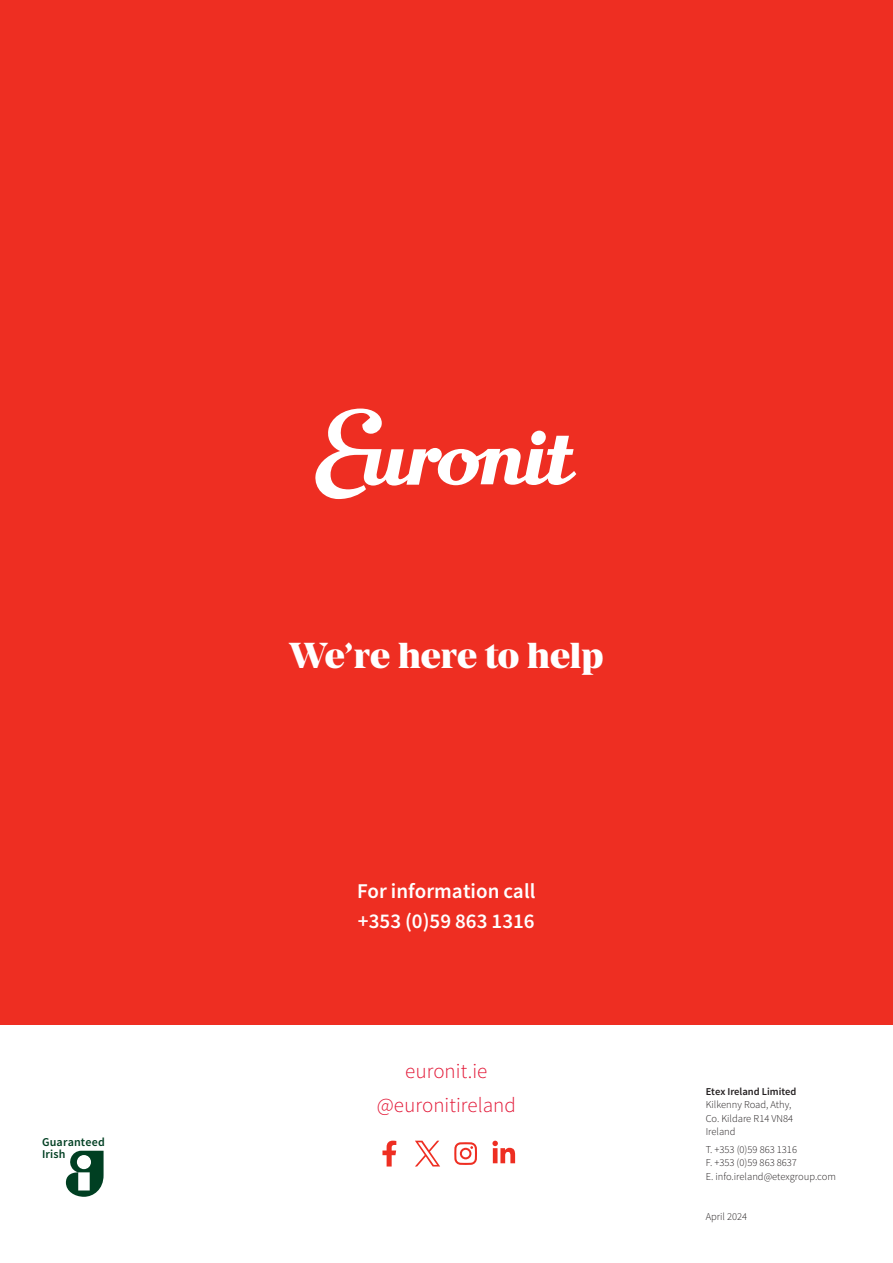
<style>
.page{position:relative;width:893px;height:1263px;background:#fff}
.page>*{position:absolute;margin:0;border:0;box-sizing:border-box;transform-origin:0 0}
.Cover_heading{font:800 36px "Manier";letter-spacing:-.005em;color:#fff}
.Cover_sub-heading{font:600 21px/30px "Source Sans Pro";color:#fff}
.Cover_sub-heading-2{font:300 21px "Source Sans Pro";color:#e21736}
.Icon-list{font:600 12px "Source Sans Pro";letter-spacing:.015em;color:#003f22}
.t1{font:300 10.5px/13.5px "Source Sans Pro";color:#231f20}
.t2{font:600 10.5px "Source Sans Pro";color:#231f20}
</style>
<div class="page">
<div style="left:0;top:0;width:893px;height:1025px;background:#ee2e22"></div>
<svg style="left:66px;top:1151px;width:38px;height:46px"></svg>
<svg style="left:315px;top:408px;width:261px;height:91px"></svg>
<svg style="left:415px;top:1141px;width:25px;height:25px"></svg>
<svg style="left:382px;top:1141px;width:14px;height:25px"></svg>
<svg style="left:454px;top:1142px;width:23px;height:23px"></svg>
<svg style="left:492px;top:1141px;width:23px;height:22px"></svg>
<p class="Icon-list" style="left:42px;top:1135px;width:64px">Guaranteed</p>
<p class="Icon-list" style="left:42px;top:1147px;width:25px">Irish</p>
<p class="Cover_heading" style="left:289px;top:633px;width:316px">We’re here to help</p>
<p class="Cover_sub-heading" style="left:357px;top:876px;width:180px">For information call +353 (0)59 863 1316</p>
<p class="Cover_sub-heading-2" style="left:405px;top:1058px;width:84px">euronit.ie</p>
<p class="Cover_sub-heading-2" style="left:377px;top:1092px;width:141px">@euronitireland</p>
<p class="t2" style="left:706px;top:1084px;width:92px">Etex Ireland Limited</p>
<p class="t1" style="left:706px;top:1098px;width:89px">Kilkenny Road, Athy,<br>Co. Kildare R14 VN84</p>
<p class="t1" style="left:706px;top:1125px;width:31px">Ireland</p>
<p class="t1" style="left:706px;top:1143px;width:93px">T. +353 (0)59 863 1316</p>
<p class="t1" style="left:706px;top:1156px;width:93px">F. +353 (0)59 863 8637</p>
<p class="t1" style="left:706px;top:1170px;width:132px">E. info.ireland@etexgroup.com</p>
<p class="t1" style="left:706px;top:1210px;width:43px">April 2024</p>
</div>
